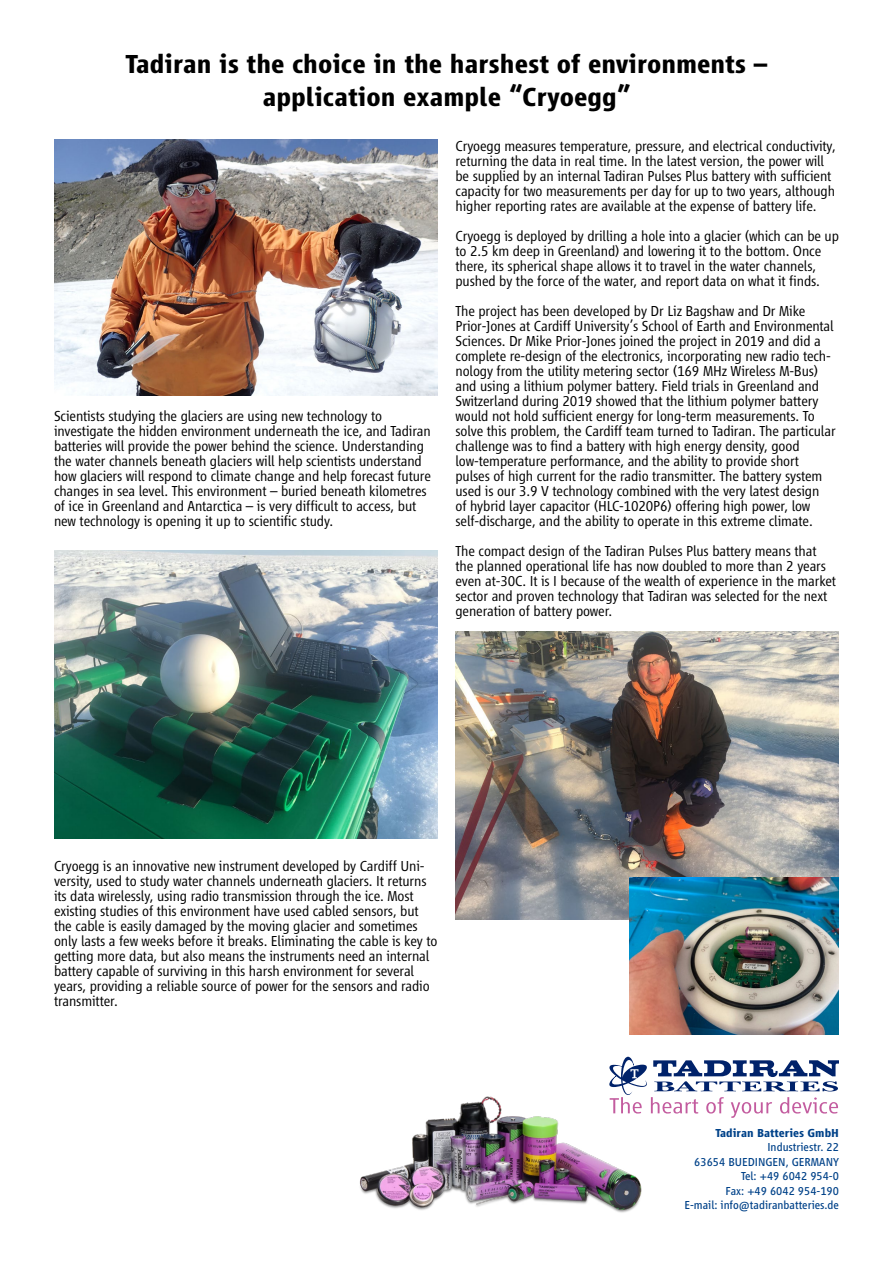
<style>
.page{position:relative;width:893px;height:1263px;background:#fff}
.page>*{position:absolute;margin:0;border:0;box-sizing:border-box;transform-origin:0 0}
.t1{font:700 27px/32.4px "Vialog LT Std";color:#000;text-align:center}
.t2{font:300 15px/15px "Vialog LT Std";letter-spacing:-.01em;color:#000}
.t3{font:12px/14.4px "Vialog LT Std";color:#004289;text-align:right}
.t4{font:700 12px "Vialog LT Std";color:#004289}
</style>
<div class="page">
<img style="left:359px;top:1096px;width:283px;height:117px">
<svg style="left:609px;top:1057px;width:230px;height:61px"></svg>
<img style="left:54px;top:551px;width:383px;height:288px">
<img style="left:54px;top:140px;width:383px;height:255px">
<img style="left:455px;top:631px;width:384px;height:288px">
<img style="left:630px;top:877px;width:209px;height:157px">
<h1 class="t1" style="left:126px;top:48px;width:643px">Tadiran is the choice in the harshest of environments – application example “Cryoegg”</h1>
<p class="t2" style="left:54px;top:408px;width:378px">Scientists studying the glaciers are using new technology to investigate the hidden environment underneath the ice, and Tadiran batteries will provide the power behind the science. Understanding the water channels beneath glaciers will help scientists understand how glaciers will respond to climate change and help forecast future changes in sea level. This environment – buried beneath kilometres of ice in Greenland and Antarctica – is very difficult to access, but new technology is opening it up to scientific study.</p>
<p class="t2" style="left:455px;top:138px;width:382px">Cryoegg measures temperature, pressure, and electrical conductivity, returning the data in real time. In the latest version, the power will be supplied by an internal Tadiran Pulses Plus battery with sufficient capacity for two measurements per day for up to two years, although higher reporting rates are available at the expense of battery life.</p>
<p class="t2" style="left:455px;top:228px;width:385px">Cryoegg is deployed by drilling a hole into a glacier (which can be up to 2.5 km deep in Greenland) and lowering it to the bottom. Once there, its spherical shape allows it to travel in the water channels, pushed by the force of the water, and report data on what it finds.</p>
<p class="t2" style="left:455px;top:303px;width:382px">The project has been developed by Dr Liz Bagshaw and Dr Mike Prior-Jones at Cardiff University’s School of Earth and Environmental Sciences. Dr Mike Prior-Jones joined the project in 2019 and did a complete re-design of the electronics, incorporating new radio tech&shy;nology from the utility metering sector (169 MHz Wireless M-Bus) and using a lithium polymer battery. Field trials in Greenland and Switzerland during 2019 showed that the lithium polymer battery would not hold sufficient energy for long-term measurements. To solve this problem, the Cardiff team turned to Tadiran. The particular challenge was to find a battery with high energy density, good low-temperature performance, and the ability to provide short pulses of high current for the radio transmitter. The battery system used is our 3.9 V technology combined with the very latest design<br>of hybrid layer capacitor (HLC-1020P6) offering high power, low self-discharge, and the ability to operate in this extreme climate.</p>
<p class="t2" style="left:455px;top:543px;width:382px">The compact design of the Tadiran Pulses Plus battery means that the planned operational life has now doubled to more than 2 years even at-30C. It is I because of the wealth of experience in the market sector and proven technology that Tadiran was selected for the next generation of battery power.</p>
<p class="t2" style="left:54px;top:858px;width:385px">Cryoegg is an innovative new instrument developed by Cardiff Uni&shy;versity, used to study water channels underneath glaciers. It returns its data wirelessly, using radio transmission through the ice. Most existing studies of this environment have used cabled sensors, but the cable is easily damaged by the moving glacier and sometimes only lasts a few weeks before it breaks. Eliminating the cable is key to getting more data, but also means the instruments need an internal battery capable of surviving in this harsh environment for several years, providing a reliable source of power for the sensors and radio transmitter.</p>
<p class="t4" style="left:715px;top:1126px;width:125px">Tadiran Batteries GmbH</p>
<p class="t3" style="left:684px;top:1140px;width:156px">Industriestr. 22<br>63654 BUEDINGEN, GERMANY<br>Tel: +49 6042 954-0<br>Fax: +49 6042 954-190<br>E-mail: info@tadiranbatteries.de</p>
</div>
